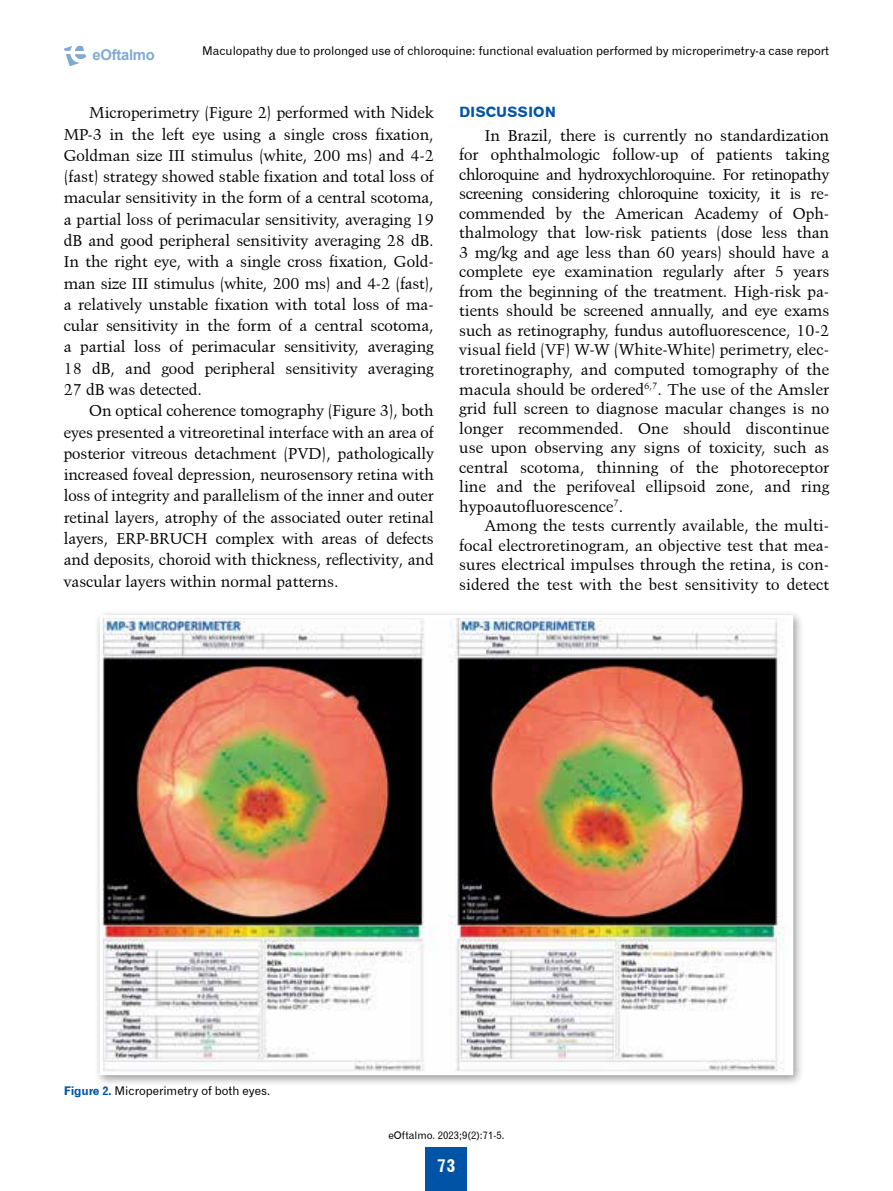
<style>
.page{position:relative;width:893px;height:1191px;background:#fff}
.page>*{position:absolute;margin:0;border:0;box-sizing:border-box;transform-origin:0 0}
.t1{font:18px "Gothic 720 BT Bold B";color:#fff}
.t2{font:15.75px/19.5px "Kuenstler 480 BT";color:#000}
.t3{font:700 14.85px "Arial";letter-spacing:-.02em;color:#0054a6}
.t4{font:14.25px "Gothic 720 BT Bold B";color:#0054a6}
.t5{font:12px "Gothic 720 BT Roman B";color:#000}
.t6{font:10.5px "Gothic 720 BT Roman B";color:#000}
.s1{font-family:"Gothic 720 BT Bold B";color:#0054a6}
</style>
<div class="page">
<div style="left:426px;top:1147px;width:41px;height:44px;background:#0054a6"></div>
<svg style="left:64px;top:45px;width:22px;height:21px"></svg>
<div style="left:95px;top:610px;width:709px;height:475px;background:#000;opacity:.4"></div>
<img style="left:104px;top:619px;width:685px;height:452px">
<div style="left:100px;top:615px;width:693px;height:460px;border:3px solid #fff"></div>
<p class="t3" style="left:93px;top:44px;width:64px">eOftalmo</p>
<p class="t5" style="left:202px;top:43px;width:628px">Maculopathy due to prolonged use of chloroquine: functional evaluation performed by microperimetry-a case report</p>
<p class="t2" style="left:64px;top:102px;width:371px;line-height:21.3px;text-indent:26px">Microperimetry (Figure 2) performed with Nidek MP-3 in the left eye using a single cross fixation, Goldman size III stimulus (white, 200 ms) and 4-2 (fast) strategy showed stable fixation and total loss of macular sensitivity in the form of a central scotoma, a partial loss of perimacular sensitivity, averaging 19 dB and good peripheral sensitivity averaging 28 dB.<br>In the right eye, with a single cross fixation, Gold&shy;man size III stimulus (white, 200 ms) and 4-2 (fast), a relatively unstable fixation with total loss of ma&shy;cular sensitivity in the form of a central scotoma, a partial loss of perimacular sensitivity, averaging 18 dB, and good peripheral sensitivity averaging 27 dB was detected.</p>
<p class="t2" style="left:64px;top:400px;width:371px;line-height:21.3px;text-align:justify;text-indent:26px">On optical coherence tomography (Figure 3), both eyes presented a vitreoretinal interface with an area of posterior vitreous detachment (PVD), pathologically increased foveal depression, neurosensory retina with loss of integrity and parallelism of the inner and outer retinal layers, atrophy of the associated outer retinal layers, ERP-BRUCH complex with areas of defects and deposits, choroid with thickness, reflectivity, and vascular layers within normal patterns.</p>
<p class="t4" style="left:459px;top:103px;width:98px">DISCUSSION</p>
<p class="t2" style="left:459px;top:125px;width:371px;text-indent:26px">In Brazil, there is currently no standardization for ophthalmologic follow-up of patients taking chloroquine and hydroxychloroquine. For retinopathy screening considering chloroquine toxicity, it is re&shy;commended by the American Academy of Oph&shy;thalmology that low-risk patients (dose less than 3 mg/kg and age less than 60 years) should have a complete eye examination regularly after 5 years from the beginning of the treatment. High-risk pa&shy;tients should be screened annually, and eye exams such as retinography, fundus autofluorescence, 10-2 visual field (VF) W-W (White-White) perimetry, elec&shy;troretinography, and computed tomography of the macula should be ordered<sup>6,7</sup>. The use of the Amsler grid full screen to diagnose macular changes is no longer recommended. One should discontinue use upon observing any signs of toxicity, such as central scotoma, thinning of the photoreceptor line and the perifoveal ellipsoid zone, and ring hypoautofluorescence<sup>7</sup>.</p>
<p class="t2" style="left:459px;top:515px;width:371px;text-align:justify;text-indent:26px">Among the tests currently available, the multi&shy;focal electroretinogram, an objective test that mea&shy;sures electrical impulses through the retina, is con&shy;sidered the test with the best sensitivity to detect</p>
<p class="t5" style="left:64px;top:1083px;width:208px"><span class="s1">Figure 2.</span> Microperimetry of both eyes.</p>
<p class="t6" style="left:388px;top:1129px;width:118px">eOftalmo. 2023;9(2):71-5.</p>
<p class="t1" style="left:437px;top:1154px;width:20px">73</p>
</div>
